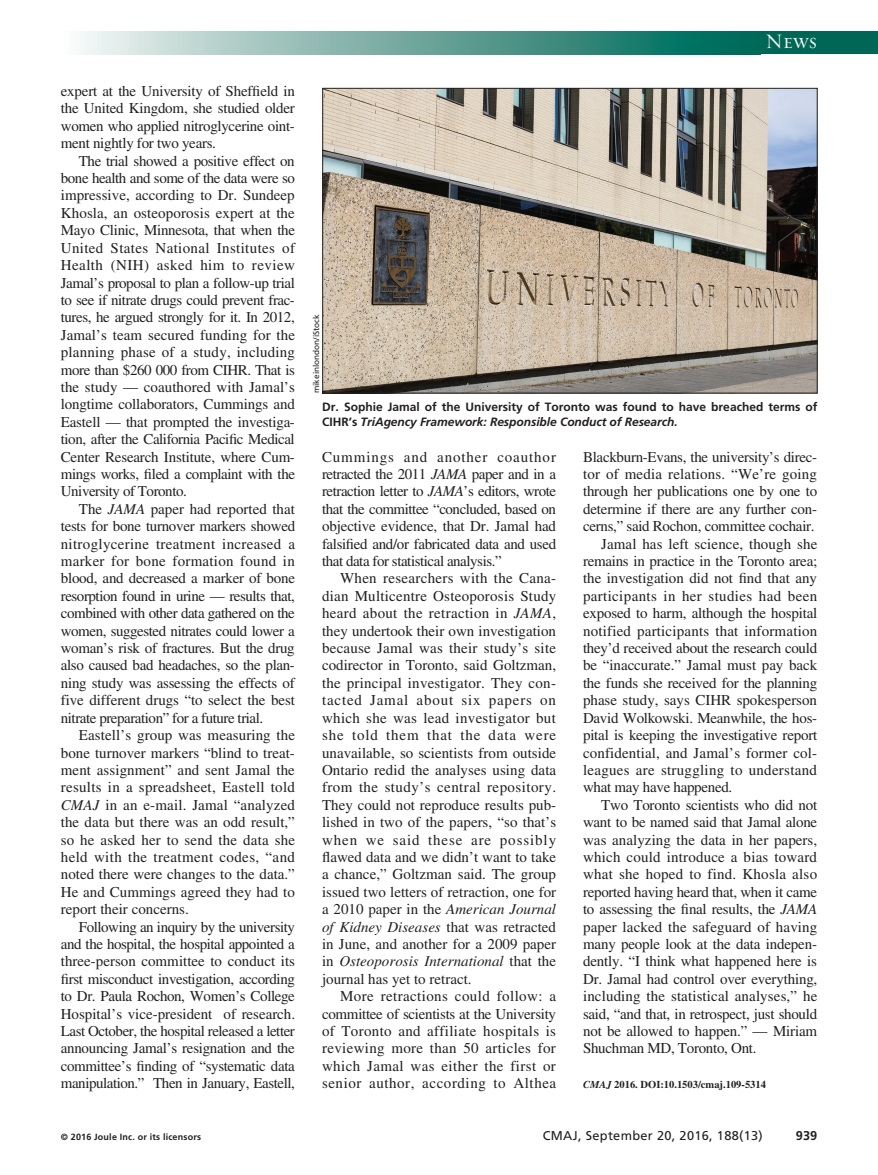
<style>
.page{position:relative;width:878px;height:1175px;background:#fff}
.page>*{position:absolute;margin:0;border:0;box-sizing:border-box;transform-origin:0 0}
.t1{font:21px "Requiem Display HTF Small Caps";color:#fff}
.t2{font:15px/17.4px "Times LT Std";letter-spacing:-.02em;color:#231f20;text-align:justify}
.t3{font:12.75px "Frutiger LT Std";letter-spacing:.025em;color:#231f20}
.t4{font:700 12.75px "Frutiger LT Std";color:#231f20}
.Fig_caption{font:700 12px/14.2px "Frutiger LT Std";color:#231f20}
.Article_id{font:700 10.5px "Times LT Std";color:#231f20}
.t5{font:700 9px "Frutiger LT Std";letter-spacing:.02em;color:#231f20}
.PC{font:8.25px "Frutiger LT Std";color:#231f20}
.s1{font-style:italic}
</style>
<div class="page">
<div style="left:751px;top:32px;width:127px;height:22px;background:#006756"></div>
<div style="left:61px;top:32px;width:699px;height:22px;background:linear-gradient(to right,#f6f4f3,#00614f)"></div>
<img style="left:324px;top:90px;width:491px;height:301px">
<div style="left:322px;top:88px;width:495px;height:305px;border:1px solid #231f20"></div>
<p class="t2" style="left:61px;top:82px;width:236px">expert at the University of Sheffield in the United Kingdom, she studied older women who applied nitroglycerine oint&shy;ment nightly for two years.</p>
<p class="t2" style="left:61px;top:152px;width:236px;text-indent:18px">The trial showed a positive effect on bone health and some of the data were so impressive, according to Dr. Sundeep Khosla, an osteoporosis expert at the Mayo Clinic, Minnesota, that when the United States National Institutes of Health (NIH) asked him to review Jamal’s proposal to plan a follow-up trial to see if nitrate drugs could prevent frac&shy;tures, he argued strongly for it. In 2012, Jamal’s team secured funding for the planning phase of a study, including more than $260 000 from CIHR. That is the study — coauthored with Jamal’s longtime collaborators, Cummings and Eastell — that prompted the investiga&shy;tion, after the California Pacific Medical Center Research Institute, where Cum&shy;mings works, filed a complaint with the University of Toronto.</p>
<p class="t2" style="left:61px;top:500px;width:236px;text-indent:18px">The <span class="s1">JAMA</span> paper had reported that tests for bone turnover markers showed nitroglycerine treatment increased a marker for bone formation found in blood, and decreased a marker of bone resorption found in urine — results that, combined with other data gathered on the women, suggested nitrates could lower a woman’s risk of fractures. But the drug also caused bad headaches, so the plan&shy;ning study was assessing the effects of five different drugs “to select the best nitrate preparation” for a future trial.</p>
<p class="t2" style="left:61px;top:726px;width:236px;text-indent:18px">Eastell’s group was measuring the bone turnover markers “blind to treat&shy;ment assignment” and sent Jamal the results in a spreadsheet, Eastell told <span class="s1">CMAJ</span> in an e-mail. Jamal “analyzed the data but there was an odd result,” so he asked her to send the data she held with the treatment codes, “and noted there were changes to the data.” He and Cummings agreed they had to report their concerns.</p>
<p class="t2" style="left:61px;top:917px;width:236px;text-indent:18px">Following an inquiry by the university and the hospital, the hospital appointed a three-person committee to conduct its first misconduct investigation, according to Dr. Paula Rochon, Women’s College Hospital’s vice-president of research.<br>Last October, the hospital released a letter announcing Jamal’s resignation and the committee’s finding of “systematic data manipulation.” Then in January, Eastell,</p>
<p class="PC" style="left:311px;top:393px;width:80px;rotate:-90deg">mikeinlondon/iStock</p>
<h1 class="t1" style="left:765px;top:29px;width:53px">News</h1>
<p class="Fig_caption" style="left:322px;top:400px;width:496px">Dr. Sophie Jamal of the University of Toronto was found to have breached terms of<br>CIHR’s <span class="s1">TriAgency Framework: Responsible Conduct of Research.</span></p>
<p class="t2" style="left:322px;top:448px;width:236px">Cummings and another coauthor retracted the 2011 <span class="s1">JAMA</span> paper and in a retraction letter to <span class="s1">JAMA</span>’s editors, wrote that the committee “concluded, based on objective evidence, that Dr. Jamal had falsified and/or fabricated data and used that data for statistical analysis.”</p>
<p class="t2" style="left:322px;top:569px;width:236px;text-indent:18px">When researchers with the Cana&shy;dian Multicentre Osteoporosis Study heard about the retraction in <span class="s1">JAMA</span>, they undertook their own investigation because Jamal was their study’s site codirector in Toronto, said Goltzman, the principal investigator. They con&shy;tacted Jamal about six papers on which she was lead investigator but she told them that the data were unavailable, so scientists from outside Ontario redid the analyses using data from the study’s central repository.<br>They could not reproduce results pub&shy;lished in two of the papers, “so that’s when we said these are possibly flawed data and we didn’t want to take a chance,” Goltzman said. The group issued two letters of retraction, one for a 2010 paper in the <span class="s1">American Journal of Kidney Diseases</span> that was retracted in June, and another for a 2009 paper in <span class="s1">Osteoporosis International</span> that the journal has yet to retract.</p>
<p class="t2" style="left:322px;top:987px;width:236px;text-indent:18px">More retractions could follow: a committee of scientists at the University of Toronto and affiliate hospitals is reviewing more than 50 articles for which Jamal was either the first or senior author, according to Althea</p>
<p class="t2" style="left:583px;top:448px;width:236px">Blackburn-Evans, the university’s direc&shy;tor of media relations. “We’re going through her publications one by one to determine if there are any further con&shy;cerns,” said Rochon, committee cochair.</p>
<p class="t2" style="left:583px;top:535px;width:236px;text-indent:18px">Jamal has left science, though she remains in practice in the Toronto area; the investigation did not find that any participants in her studies had been exposed to harm, although the hospital notified participants that information they’d received about the research could be “inaccurate.” Jamal must pay back the funds she received for the planning phase study, says CIHR spokesperson David Wolkowski. Meanwhile, the hos&shy;pital is keeping the investigative report confidential, and Jamal’s former col&shy;leagues are struggling to understand what may have happened.</p>
<p class="t2" style="left:583px;top:796px;width:236px;text-indent:18px">Two Toronto scientists who did not want to be named said that Jamal alone was analyzing the data in her papers, which could introduce a bias toward what she hoped to find. Khosla also reported having heard that, when it came to assessing the final results, the <span class="s1">JAMA </span>paper lacked the safeguard of having many people look at the data indepen&shy;dently. “I think what happened here is Dr. Jamal had control over everything, including the statistical analyses,” he said, “and that, in retrospect, just should not be allowed to happen.” — Miriam Shuchman MD, Toronto, Ont.</p>
<p class="Article_id" style="left:583px;top:1078px;width:184px"><span class="s1">CMAJ</span> 2016. DOI:10.1503/cmaj.109-5314</p>
<p class="t5" style="left:61px;top:1131px;width:142px">© 2016 Joule Inc. or its licensors</p>
<p class="t3" style="left:542px;top:1127px;width:221px">CMAJ, September 20, 2016, 188(13)</p>
<p class="t4" style="left:795px;top:1127px;width:23px">939</p>
</div>
